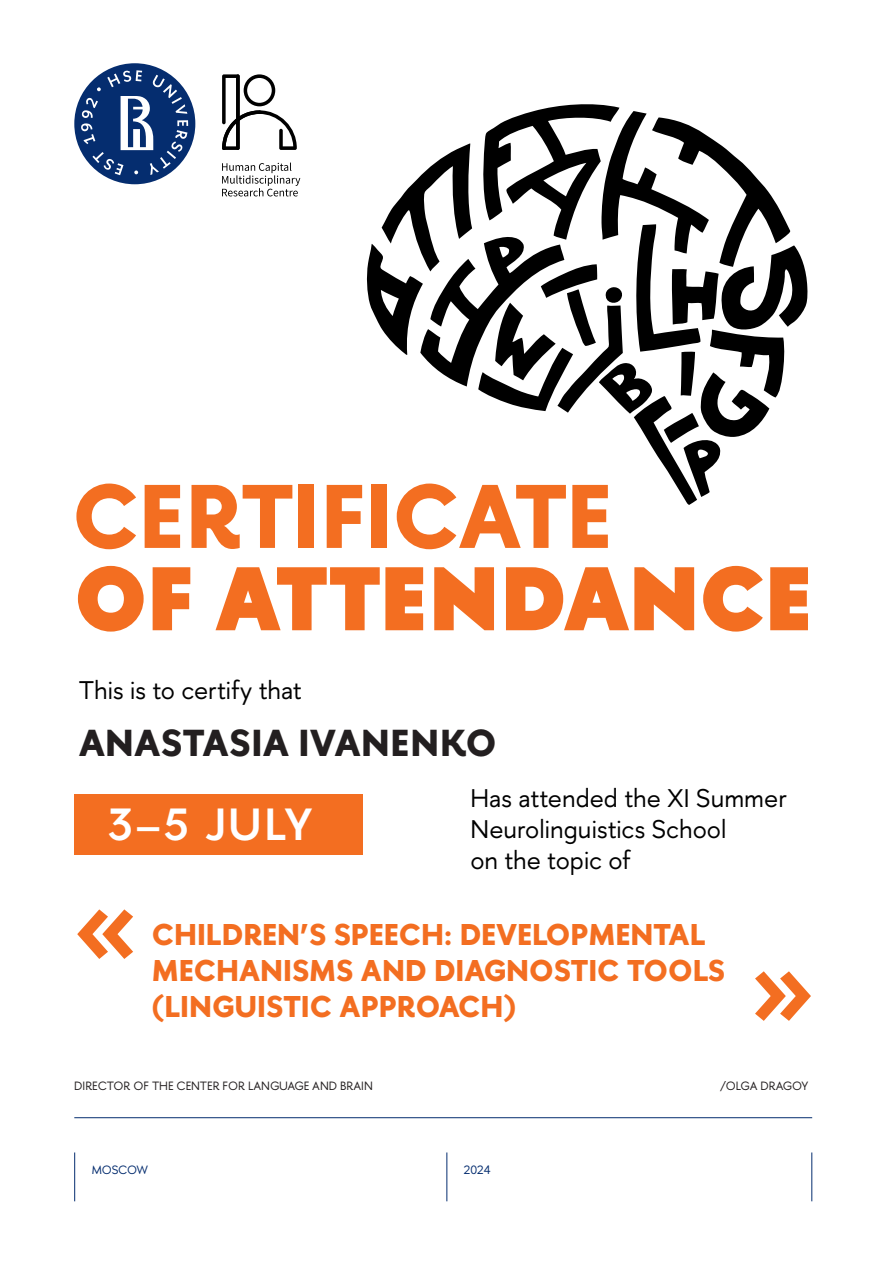
<style>
.page{position:relative;width:893px;height:1263px;background:#fff}
.page>*{position:absolute;margin:0;border:0;box-sizing:border-box;transform-origin:0 0}
.t1{font:700 108px "HSE Sans";color:#f36e21}
.t2{font:900 90px "HSE Sans";color:#f36e21}
.t3{font:700 90px "HSE Sans";letter-spacing:-.005em;color:#f36e21}
.t4{font:600 45px "HSE Sans";color:#fff}
.t5{font:700 37.5px "HSE Sans";letter-spacing:.005em;color:#231f20}
.t6{font:700 30px/36px "HSE Sans";color:#f36e21}
.t7{font:25.5px/30.6px "HSE Sans";color:#000}
.t8{font:12px "HSE Sans";color:#231f20}
.t9{font:12px "HSE Sans";letter-spacing:-.015em;color:#052d6f}
</style>
<div class="page">
<hr style="left:446px;top:1152px;width:1px;height:49px;background:#052d6f">
<hr style="left:74px;top:1152px;width:1px;height:49px;background:#052d6f">
<hr style="left:811px;top:1152px;width:1px;height:49px;background:#052d6f">
<hr style="left:74px;top:1117px;width:738px;height:1px;background:#052d6f">
<div style="left:74px;top:794px;width:289px;height:60px;background:#f36e21"></div>
<svg style="left:366px;top:104px;width:442px;height:401px"></svg>
<div style="left:74px;top:63px;width:121px;height:121px;background:#052d6f;border-radius:50%"></div>
<svg style="left:81px;top:70px;width:107px;height:105px"></svg>
<svg style="left:222px;top:163px;width:78px;height:33px"></svg>
<svg style="left:222px;top:74px;width:75px;height:76px"></svg>
<svg style="left:236px;top:74px;width:4px;height:76px"></svg>
<p class="t3" style="left:72px;top:456px;width:541px">CERTIFICATE</p>
<p class="t2" style="left:74px;top:537px;width:739px">OF ATTENDANCE</p>
<p class="t7" style="left:79px;top:675px;width:224px">This is to certify that</p>
<p class="t5" style="left:79px;top:718px;width:419px">ANASTASIA IVANENKO</p>
<p class="t4" style="left:108px;top:795px;width:206px">3–5 JULY</p>
<p class="t7" style="left:470px;top:783px;width:318px">Нas attended the XI Summer<br>Neurolinguistics School</p>
<p class="t7" style="left:470px;top:845px;width:162px">on the topic of</p>
<p class="t1" style="left:74px;top:849px;width:63px">«</p>
<p class="t6" style="left:152px;top:917px;width:575px">CHILDREN’S SPEECH: DEVELOPMENTAL<br>MECHANISMS AND DIAGNOSTIC TOOLS (LINGUISTIC APPROACH)</p>
<p class="t1" style="left:752px;top:911px;width:63px">»</p>
<p class="t8" style="left:74px;top:1079px;width:300px">DIRECTOR OF THE CENTER FOR LANGUAGE AND BRAIN</p>
<p class="t8" style="left:720px;top:1079px;width:90px">/OLGA DRAGOY</p>
<p class="t9" style="left:92px;top:1163px;width:58px">MOSCOW</p>
<p class="t9" style="left:464px;top:1163px;width:28px">2024</p>
</div>
